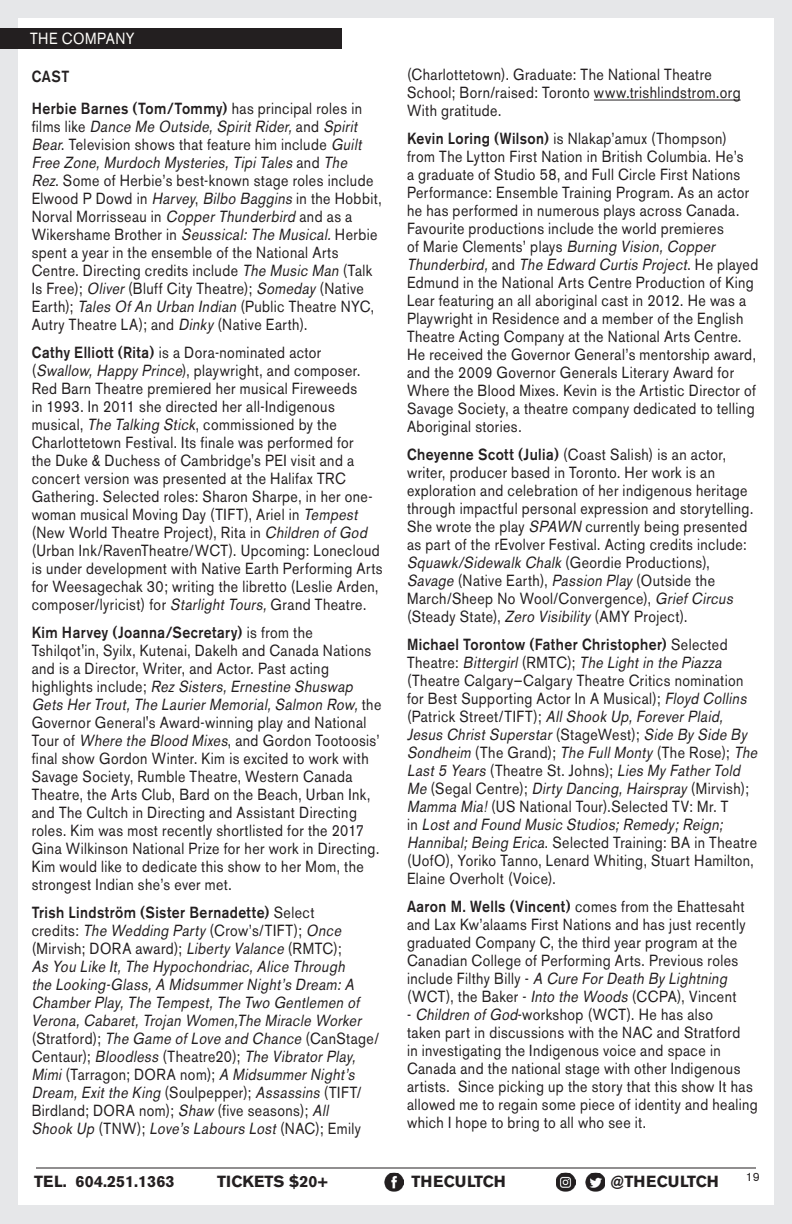
<style>
.page{position:relative;width:792px;height:1224px;background:#fff}
.page>*{position:absolute;margin:0;border:0;box-sizing:border-box;transform-origin:0 0}
.t1{font:16px/18px "Akzidenz Grotesk BE";letter-spacing:.03em;color:#231f20;scale:.88 1}
.t2{font:italic 16px/18px "Akzidenz Grotesk BE";color:#231f20;scale:.88 1}
.t3{font:700 16px "Akzidenz Grotesk BE";color:#231f20}
.t4{font:500 16px/32px "Akzidenz Grotesk BE";letter-spacing:.03em;color:#231f20;scale:.88 1}
.t5{font:16px "Akzidenz Grotesk BE";letter-spacing:.04em;color:#fffefa;scale:.88 1}
.t6{font:12px "Akzidenz Grotesk BE";color:#231f20}
.s1{font-weight:400}
.s2{font-style:italic}
.s3{font-weight:500}
.s4{font-weight:500;font-style:normal}
.s5{font-style:normal}
</style>
<div class="page">
<hr style="left:36px;top:1168px;width:720px;height:1px;background:#231f20">
<div style="left:0;top:0;width:792px;height:18px;background:#e6e7e9"></div>
<div style="left:0;top:1206px;width:792px;height:18px;background:#e6e7e9"></div>
<div style="left:0;top:0;width:18px;height:1222px;background:#e6e7e9"></div>
<div style="left:774px;top:0;width:18px;height:1224px;background:#e6e7e9"></div>
<img style="left:588px;top:1172px;width:15px;height:20px">
<img style="left:586px;top:1174px;width:19px;height:15px">
<img style="left:387px;top:1172px;width:14px;height:20px">
<img style="left:385px;top:1174px;width:19px;height:15px">
<img style="left:558px;top:1172px;width:15px;height:20px">
<img style="left:556px;top:1174px;width:19px;height:15px">
<hr style="left:594px;top:100px;width:147px;height:1px;background:#231f20">
<div style="left:0;top:28px;width:342px;height:21px;background:#231f20"></div>
<p class="t5" style="left:30px;top:29px;width:120px">THE COMPANY</p>
<p class="t4" style="left:32px;top:60px;width:377px">CAST<br>Herbie Barnes (Tom/Tommy) <span class="s1">has principal roles in</span></p>
<p class="t1" style="left:32px;top:117px;width:399px">f i l m s l i ke <span class="s2">Dance Me Outside,SpiritRider,</span>a n d <span class="s2">Spirit Bear</span>. Television shows that feature him include <span class="s2">Guilt Free Zone,Murdoch Mysteries,TipiTales</span> a n d <span class="s2">The<br>Rez</span>. Some of Herbie’s best-known stage roles include Elwood P Dowd in <span class="s2">Harvey</span>, <span class="s2">Bilbo Baggins</span> in the Hobbit, Norval Morrisseau in <span class="s2">CopperThunderbird</span> and as a Wikershame Brother in <span class="s2">Seussical:The Musical.</span>Herbie spent a year in the ensemble of the National Arts Centre. Directing credits include <span class="s2">The Music Man</span> (Talk Is Free); <span class="s2">Oliver</span>(Bluff City Theatre); <span class="s2">Someday</span> (Native Earth); <span class="s2">Tales OfAn Urban Indian</span> (Public Theatre NYC, Autry Theatre LA); and <span class="s2">Dinky</span> (Native Earth).</p>
<p class="t1" style="left:32px;top:343px;width:400px"><span class="s3">Cathy Elliott (Rita)</span> is a Dora-nominated actor (<span class="s2">Swallow,Happy Prince</span>), playwright, and composer.<br>Red Barn Theatre premiered her musical Fireweeds<br>in 1993. In 2011 she directed her all-Indigenous musical, <span class="s2">The Talking Stick</span>, commissioned by the Charlottetown Festival. Its finale was performed for<br>the Duke &amp; Duchess of Cambridge's PEI visit and a concert version was presented at the Halifax TRC Gathering. Selected roles: Sharon Sharpe, in her one&shy;woman musical Moving Day (TIFT), Ariel in <span class="s2">Tempest </span>(New World Theatre Project), Rita in <span class="s2">Children ofGod </span>(Urban Ink/RavenTheatre/WCT). Upcoming: Lonecloud is under development with Native Earth Performing Arts for Weesagechak 30; writing the libretto (Leslie Arden, composer/lyricist) for <span class="s2">StarlightTours,</span>Grand Theatre.</p>
<p class="t1" style="left:32px;top:623px;width:399px"><span class="s3">Kim Harvey (Joanna/Secretary)</span> is from the Tshilqot'in, Syilx, Kutenai, Dakelh and Canada Nations and is a Director, Writer, and Actor. Past acting<br>h i g h l i g h t s i n c l u d e ; <span class="s2">Rez Sisters,Ernestine Shuswap Gets HerTrout,The LaurierMemorial,Salmon Row,</span>t h e Governor General's Award-winning play and National Tour of <span class="s2">Where the Blood Mixes</span>, and Gordon Tootoosis’ final show Gordon Winter. Kim is excited to work with Savage Society, Rumble Theatre, Western Canada Theatre, the Arts Club, Bard on the Beach, Urban Ink, and The Cultch in Directing and Assistant Directing roles. Kim was most recently shortlisted for the 2017<br>Gina Wilkinson National Prize for her work in Directing.<br>Kim would like to dedicate this show to her Mom, the strongest Indian she’s ever met.</p>
<p class="t2" style="left:32px;top:903px;width:396px"><span class="s4">Trish Lindström (Sister Bernadette)</span> <span class="s5">Select<br>credits:</span> The Wedding Party <span class="s5">(Crow’s/TIFT);</span> Once <span class="s5">(Mirvish; DORA award);</span> Liberty Valance <span class="s5">(RMTC);<br></span>As You Like It,The Hypochondriac,Alice Through<br>the Looking-Glass,A MidsummerNight’s Dream:A ChamberPlay,The Tempest,The Two Gentlemen of Verona,Cabaret,Trojan Women,The Miracle Worker <span class="s5">(Stratford);</span> The Game ofLove and Chance <span class="s5">(CanStage/ C e n t a u r) ;</span> Bloodless <span class="s5">( T h e at r e 2 0 ) ;</span> The VibratorPlay, Mimi<span class="s5">(Ta r rag o n ; D O RA n o m) ;</span> A MidsummerNight’s Dream,Exitthe King <span class="s5">( S o u l p e p p e r) ;</span> Assassins <span class="s5">( T I F T/ Birdland; DORA nom);</span> Shaw <span class="s5">(five seasons);</span> All Shook Up <span class="s5">( T N W ) ;</span> Love’s Labours Lost<span class="s5">( N A C) ; E m i l y</span></p>
<p class="t1" style="left:407px;top:66px;width:381px">(Charlottetown). Graduate: The National Theatre<br>School; Born/raised: Toronto www.trishlindstrom.org<br>With gratitude.</p>
<p class="t1" style="left:407px;top:130px;width:401px"><span class="s3">Kevin Loring (Wilson)</span> is Nlakap’amux (Thompson) from The Lytton First Nation in British Columbia. He’s<br>a graduate of Studio 58, and Full Circle First Nations Performance: Ensemble Training Program. As an actor he has performed in numerous plays across Canada.<br>Favourite productions include the world premieres<br>of Marie Clements’ plays <span class="s2">Burning Vision,Copper Thunderbird,</span>a n d <span class="s2">The Edward Curtis Project</span>. H e p l a y e d Edmund in the National Arts Centre Production of King Lear featuring an all aboriginal cast in 2012. He was a Playwright in Residence and a member of the English Theatre Acting Company at the National Arts Centre.<br>He received the Governor General’s mentorship award, and the 2009 Governor Generals Literary Award for Where the Blood Mixes. Kevin is the Artistic Director of Savage Society, a theatre company dedicated to telling Aboriginal stories.</p>
<p class="t1" style="left:407px;top:446px;width:395px"><span class="s3">Cheyenne Scott (Julia)</span> (Coast Salish) is an actor, writer, producer based in Toronto. Her work is an exploration and celebration of her indigenous heritage through impactful personal expression and storytelling.<br>She wrote the play <span class="s2">SPAWN</span> currently being presented as part of the rEvolver Festival. Acting credits include:<br><span class="s2">Squawk/Sidewalk Chalk</span> (Geordie Productions), <span class="s2">Savage</span> (Native Earth), <span class="s2">Passion Play</span> (Outside the March/Sheep No Wool/Convergence), <span class="s2">GriefCircus </span>(Steady State), <span class="s2">Zero Visibility</span> (AMY Project).</p>
<p class="t1" style="left:407px;top:636px;width:403px"><span class="s3">Michael Torontow (Father Christopher)</span> Selected<br>T h e a t r e : <span class="s2">Bittergirl</span> ( R M T C ) ; <span class="s2">The Lightin the Piazza </span>(Theatre Calgary—Calgary Theatre Critics nomination for Best Supporting Actor In A Musical); <span class="s2">Floyd Collins </span>(Patrick Street / TIF T ); <span class="s2">AllShook Up,ForeverPlaid, Jesus ChristSuperstar</span>( S t a g e W e s t ) ; <span class="s2">Side By Side By Sondheim</span> (T h e G ra n d ) ; <span class="s2">The FullMonty</span> (T h e Ro s e) ; <span class="s2">The Last5 Years</span> ( T h e at r e S t . J o h n s) ; <span class="s2">Lies My FatherTold Me</span> (Segal Centre); <span class="s2">Dirty Dancing,Hairspray</span> (Mirvish); <span class="s2">Mamma Mia!</span>(US National Tour).Selected TV: Mr. T<br>i n <span class="s2">Lostand Found Music Studios;Remedy;Reign; Hannibal;Being Erica</span>. Selected Training: BA in Theatre (UofO), Yoriko Tanno, Lenard Whiting, Stuart Hamilton, Elaine Overholt (Voice).</p>
<p class="t1" style="left:407px;top:898px;width:386px"><span class="s3">Aaron M. Wells (Vincent)</span> comes from the Ehattesaht and Lax Kw’alaams First Nations and has just recently graduated Company C, the third year program at the Canadian College of Performing Arts. Previous roles<br>i n c l u d e F i l t hy B i l l y - <span class="s2">A Cure ForDeath By Lightning </span>(WCT), the Baker - <span class="s2">Into the Woods</span> (CCPA), Vincent</p>
<p class="t1" style="left:407px;top:1006px;width:400px">- <span class="s2">Children ofGod</span>-workshop (WCT). He has also<br>taken part in discussions with the NAC and Stratford<br>in investigating the Indigenous voice and space in Canada and the national stage with other Indigenous artists. Since picking up the story that this show It has allowed me to regain some piece of identity and healing which I hope to bring to all who see it.</p>
<p class="t3" style="left:34px;top:1172px;width:142px">TEL. 604.251.1363</p>
<p class="t3" style="left:217px;top:1172px;width:113px">TICKETS $20+</p>
<p class="t3" style="left:411px;top:1172px;width:96px">THECULTCH</p>
<p class="t3" style="left:610px;top:1172px;width:110px">@THECULTCH</p>
<p class="t6" style="left:746px;top:1169px;width:15px">19</p>
</div>
